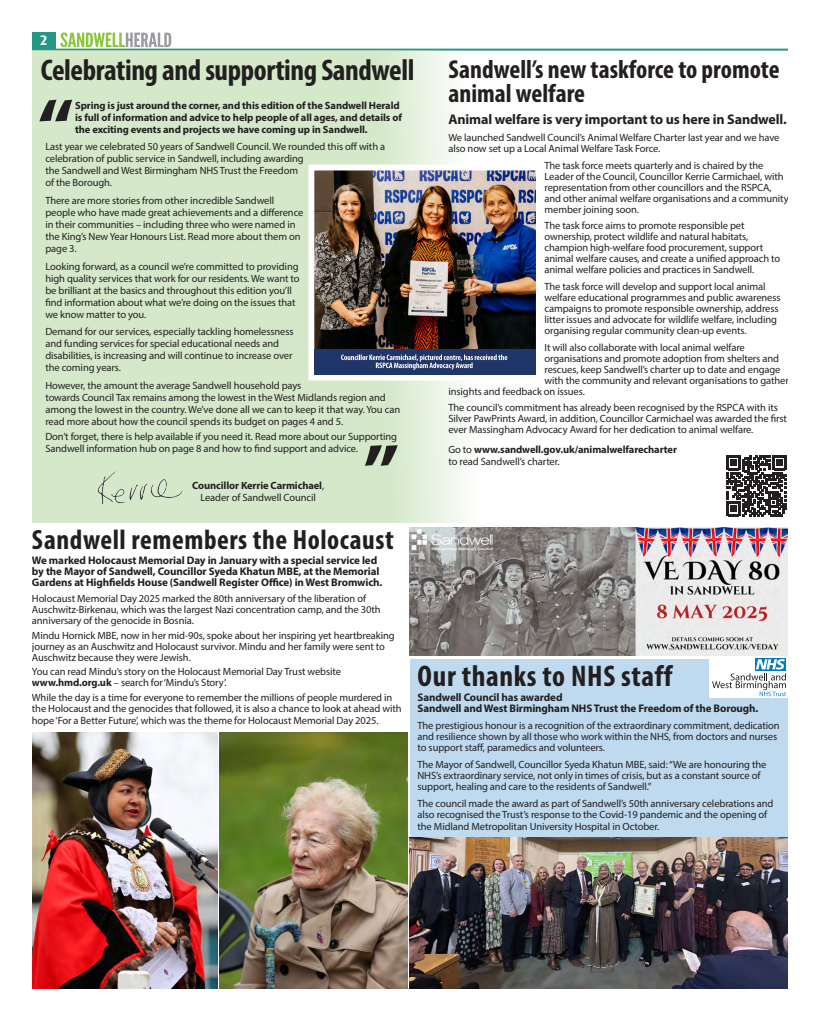
<style>
.page{position:relative;width:820px;height:1021px;background:#fff}
.page>*{position:absolute;margin:0;border:0;box-sizing:border-box;transform-origin:0 0}
.t1{font:700 condensed 30px "Myriad Pro";letter-spacing:-.015em;color:#231f20}
.t2{font:700 condensed 30px "Myriad Pro";letter-spacing:.02em;color:#231f20}
.t3{font:700 condensed 28px "Myriad Pro";letter-spacing:.02em;color:#231f20}
.t4{font:700 condensed 26px/24px "Myriad Pro";color:#231f20}
.t5{font:700 14px "Myriad Pro";letter-spacing:-.01em;color:#231f20}
.t6{font:700 14px "Dax";color:#fff}
.t7{font:700 11px/11px "Myriad Pro";letter-spacing:-.01em;color:#231f20}
.t8{font:10.5px/11px "Myriad Pro";letter-spacing:-.01em;color:#231f20}
.t9{font:700 10.5px/12px "Myriad Pro";letter-spacing:-.01em;color:#231f20}
.s1{font-weight:400}
.s2{font-weight:700}
</style>
<div class="page">
<hr style="left:26px;top:49px;width:780px;height:2px;background:#249786">
<div style="left:31px;top:31px;width:25px;height:18px;background:#249786"></div>
<svg style="left:60px;top:32px;width:111px;height:15px"></svg>
<div style="left:409px;top:658px;width:382px;height:221px;background:#bfdaee"></div>
<svg style="left:32px;top:51px;width:432px;height:472px;background:#d7eacc"></svg>
<img style="left:93px;top:466px;width:93px;height:40px">
<svg style="left:39px;top:100px;width:33px;height:21px"></svg>
<svg style="left:365px;top:445px;width:32px;height:21px"></svg>
<img style="left:32px;top:732px;width:185px;height:257px">
<img style="left:220px;top:732px;width:187px;height:257px">
<img style="left:410px;top:527px;width:378px;height:128px">
<img style="left:410px;top:837px;width:378px;height:152px">
<svg style="left:726px;top:455px;width:60px;height:61px"></svg>
<div style="left:709px;top:656px;width:79px;height:41px;background:#fff"></div>
<div style="left:754px;top:658px;width:31px;height:12px;background:#007ac2"></div>
<svg style="left:712px;top:659px;width:73px;height:37px"></svg>
<img style="left:315px;top:171px;width:219px;height:178px">
<div style="left:308px;top:164px;width:233px;height:216px;border:6px solid #fff"></div>
<div style="left:314px;top:349px;width:221px;height:25px;background:#213668"></div>
<svg style="left:341px;top:354px;width:166px;height:16px"></svg>
<div style="left:0;top:0;width:31px;height:1020px;background:#fff"></div>
<div style="left:788px;top:0;width:31px;height:1020px;background:#fff"></div>
<h3 class="t6" style="left:40px;top:32px;width:9px">2</h3>
<h1 class="t1" style="left:41px;top:51px;width:375px">Celebrating and supporting Sandwell</h1>
<p class="t9" style="left:75px;top:99px;width:328px">Spring is just around the corner, and this edition of the Sandwell Herald is full of information and advice to help people of all ages, and details of the exciting events and projects we have coming up in Sandwell.</p>
<p class="t8" style="left:45px;top:140px;width:341px;line-height:12px">Last year we celebrated 50 years of Sandwell Council. We rounded this off with a celebration of public service in Sandwell, including awarding<br>the Sandwell and West Birmingham NHS Trust the Freedom<br>of the Borough.</p>
<p class="t8" style="left:45px;top:194px;width:259px;line-height:12px">There are more stories from other incredible Sandwell people who have made great achievements and a difference in their communities – including three who were named in the King’s New Year Honours List. Read more about them on page 3.</p>
<p class="t8" style="left:45px;top:260px;width:255px;line-height:12px">Looking forward, as a council we’re committed to providing high quality services that work for our residents. We want to be brilliant at the basics and throughout this edition you’ll find information about what we’re doing on the issues that we know matter to you.</p>
<p class="t8" style="left:45px;top:326px;width:250px;line-height:12px">Demand for our services, especially tackling homelessness and funding services for special educational needs and disabilities, is increasing and will continue to increase over the coming years.</p>
<p class="t8" style="left:45px;top:379px;width:356px;line-height:12px">However, the amount the average Sandwell household pays<br>towards Council Tax remains among the lowest in the West Midlands region and among the lowest in the country. We’ve done all we can to keep it that way. You can read more about how the council spends its budget on pages 4 and 5.</p>
<p class="t8" style="left:45px;top:430px;width:353px;line-height:12px">Don’t forget, there is help available if you need it. Read more about our Supporting<br>Sandwell information hub on page 8 and how to find support and advice.</p>
<p class="t9" style="left:192px;top:479px;width:133px;text-align:center">Councillor Kerrie Carmichael<span class="s1">,<br>Leader of Sandwell Council</span></p>
<h3 class="t4" style="left:448px;top:56px;width:333px">Sandwell’s new taskforce to promote animal welfare</h3>
<h3 class="t5" style="left:448px;top:110px;width:340px">Animal welfare is very important to us here in Sandwell.</h3>
<p class="t8" style="left:448px;top:132px;width:332px">We launched Sandwell Council’s Animal Welfare Charter last year and we have also now set up a Local Animal Welfare Task Force.</p>
<p class="t8" style="left:544px;top:159px;width:245px">The task force meets quarterly and is chaired by the Leader of the Council, Councillor Kerrie Carmichael, with representation from other councillors and the RSPCA, and other animal welfare organisations and a community member joining soon.</p>
<p class="t8" style="left:544px;top:220px;width:237px">The task force aims to promote responsible pet ownership, protect wildlife and natural habitats, champion high-welfare food procurement, support animal welfare causes, and create a unified approach to animal welfare policies and practices in Sandwell.</p>
<p class="t8" style="left:544px;top:281px;width:237px">The task force will develop and support local animal welfare educational programmes and public awareness campaigns to promote responsible ownership, address litter issues and advocate for wildlife welfare, including organising regular community clean-up events.</p>
<p class="t8" style="left:544px;top:341px;width:202px">It will also collaborate with local animal welfare</p>
<p class="t8" style="left:544px;top:352px;width:236px">organisations and promote adoption from shelters and</p>
<p class="t8" style="left:544px;top:363px;width:237px">rescues, keep Sandwell’s charter up to date and engage</p>
<p class="t8" style="left:544px;top:374px;width:245px">with the community and relevant organisations to gather</p>
<p class="t8" style="left:448px;top:385px;width:138px">insights and feedback on issues.</p>
<p class="t8" style="left:448px;top:402px;width:340px">The council’s commitment has already been recognised by the RSPCA with its<br>Silver PawPrints Award, in addition, Councillor Carmichael was awarded the first ever Massingham Advocacy Award for her dedication to animal welfare.</p>
<p class="t9" style="left:448px;top:442px;width:230px"><span class="s1">Go to</span> www.sandwell.gov.uk/animalwelfarecharter <span class="s1">to read Sandwell’s charter.</span></p>
<h2 class="t3" style="left:32px;top:522px;width:363px">Sandwell remembers the Holocaust</h2>
<p class="t7" style="left:32px;top:554px;width:352px">We marked Holocaust Memorial Day in January with a special service led by the Mayor of Sandwell, Councillor Syeda Khatun MBE, at the Memorial<br>Gardens at Highfields House (Sandwell Register Office) in West Bromwich.</p>
<p class="t8" style="left:32px;top:592px;width:350px">Holocaust Memorial Day 2025 marked the 80th anniversary of the liberation of<br>Auschwitz-Birkenau, which was the largest Nazi concentration camp, and the 30th anniversary of the genocide in Bosnia.</p>
<p class="t8" style="left:32px;top:629px;width:364px">Mindu Hornick MBE, now in her mid-90s, spoke about her inspiring yet heartbreaking journey as an Auschwitz and Holocaust survivor. Mindu and her family were sent to<br>Auschwitz because they were Jewish.</p>
<p class="t8" style="left:32px;top:665px;width:310px">You can read Mindu’s story on the Holocaust Memorial Day Trust website <span class="s2">www.hmd.org.uk</span> – search for ‘Mindu’s Story’.</p>
<p class="t8" style="left:32px;top:691px;width:371px">While the day is a time for everyone to remember the millions of people murdered in the Holocaust and the genocides that followed, it is also a chance to look at ahead with</p>
<p class="t8" style="left:32px;top:715px;width:348px">hope ‘For a Better Future’, which was the theme for Holocaust Memorial Day 2025.</p>
<h1 class="t2" style="left:417px;top:657px;width:256px">Our thanks to NHS staff</h1>
<p class="t7" style="left:417px;top:691px;width:342px">Sandwell Council has awarded<br>Sandwell and West Birmingham NHS Trust the Freedom of the Borough.</p>
<p class="t8" style="left:417px;top:720px;width:363px">The prestigious honour is a recognition of the extraordinary commitment, dedication and resilience shown by all those who work within the NHS, from doctors and nurses to support staff, paramedics and volunteers.</p>
<p class="t8" style="left:417px;top:758px;width:350px">The Mayor of Sandwell, Councillor Syeda Khatun MBE, said: “We are honouring the<br>NHS’s extraordinary service, not only in times of crisis, but as a constant source of support, healing and care to the residents of Sandwell.”</p>
<p class="t8" style="left:417px;top:797px;width:357px">The council made the award as part of Sandwell’s 50th anniversary celebrations and also recognised the Trust’s response to the Covid-19 pandemic and the opening of</p>
<p class="t8" style="left:417px;top:820px;width:243px">the Midland Metropolitan University Hospital in October.</p>
</div>
